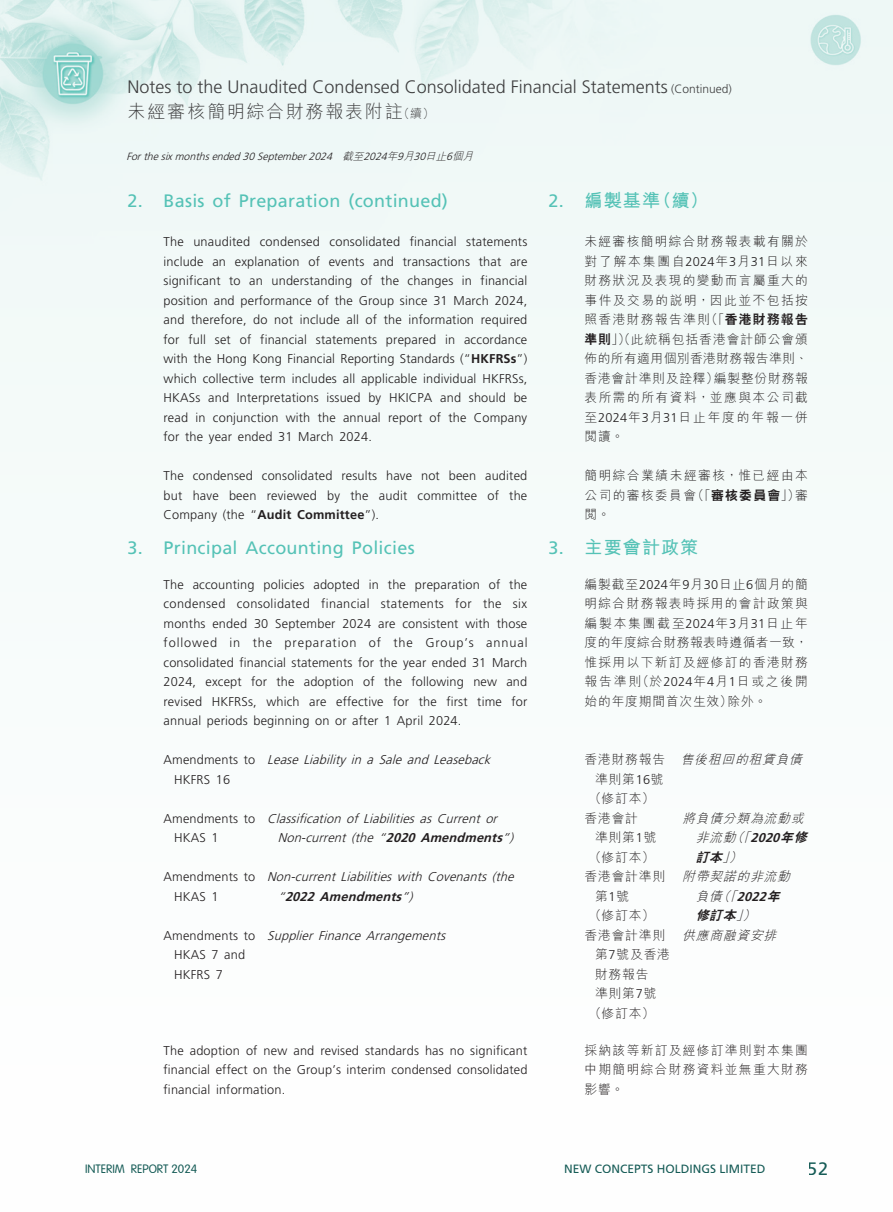
<style>
.page{position:relative;width:893px;height:1212px;background:#fff}
.page>*{position:absolute;margin:0;border:0;box-sizing:border-box;transform-origin:0 0}
.t1{font:300 18px "Frutiger LT Std";color:#3e3e3f}
._03_H1{font:18px "Frutiger LT Std";letter-spacing:.015em;color:#55c2b6}
.t2{font:300 18px "M Hei HK";letter-spacing:.1em;color:#3e3e3f}
._03_H1-2{font:700 18px "M Hei HK";letter-spacing:.065em;color:#55c2b6}
.t3{font:18px "Frutiger LT Std";color:#185d58}
._12___P2{font:300 12.75px/19.5px "Frutiger LT Std";letter-spacing:.015em;color:#231f20;text-align:justify}
._01_Body_Text{font:300 12.75px/19.5px "Frutiger LT Std";letter-spacing:.015em;color:#231f20;text-align:justify}
._12___P2-2{font:300 12.75px/19.5px "M Hei HK";letter-spacing:.115em;color:#231f20;text-align:justify}
._15_Table_Stub{font:italic 300 12.75px/19.5px "Frutiger LT Std";color:#231f20}
._01_Body_Text-2{font:300 12.75px/19.5px "M Hei HK";letter-spacing:.1em;color:#231f20;text-align:justify}
._15_Table_Stub-2{font:300 12.75px/19.5px "Frutiger LT Std";letter-spacing:.015em;color:#231f20}
._15_Table_Stub-3{font:300 12.75px "M Hei HK";letter-spacing:.065em;color:#231f20}
._15_Table_Stub-4{font:italic 300 12.75px/19.5px "M Hei HK";color:#231f20}
.t4{font:12px "Frutiger LT Std";color:#185d58}
.t5{font:300 12px "VAG Rounded Std";color:#185d58}
.t6{font:italic 300 10.5px "Frutiger LT Std";color:#231f20}
.s1{font-size:12px}
.s2{font-family:"M Hei HK"}
.s3{font-weight:700}
.s4{font-family:"Frutiger LT Std";font-weight:400}
.s5{font-family:"Frutiger LT Std"}
.s6{font-family:"C Hei 2 HK";font-weight:800}
.s7{font-family:"Frutiger LT Std";font-weight:700}
</style>
<div class="page">
<img style="left:0;top:0;width:893px;height:452px">
<h1 class="t1" style="left:128px;top:76px;width:606px">Notes to the Unaudited Condensed Consolidated Financial Statements <span class="s1">(Continued)</span></h1>
<h1 class="t2" style="left:128px;top:99px;width:308px">未經審核簡明綜合財務報表附註<span class="s1">（續）</span></h1>
<p class="t6" style="left:126px;top:151px;width:352px">Forthesixmonthsended30September2024 <span class="s2">截至</span>2024<span class="s2">年</span>9<span class="s2">月</span>30<span class="s2">日止</span>6<span class="s2">個月</span></p>
<p class="_03_H1" style="left:128px;top:191px;width:322px">2. Basis of Preparation (continued)</p>
<p class="_12___P2" style="left:164px;top:232px;width:365px">The unaudited condensed consolidated financial statements include an explanation of events and transactions that are significant to an understanding of the changes in financial position and performance of the Group since 31 March 2024, and therefore, do not include all of the information required for full set of financial statements prepared in accordance with the Hong Kong Financial Reporting Standards (“<span class="s3">HKFRSs</span>”) which collective term includes all applicable individual HKFRSs, HKASs and Interpretations issued by HKICPA and should be read in conjunction with the annual report of the Company for the year ended 31 March 2024.</p>
<p class="_12___P2" style="left:164px;top:466px;width:365px">The condensed consolidated results have not been audited but have been reviewed by the audit committee of the Company (the “<span class="s3">Audit Committee</span>”).</p>
<p class="_03_H1" style="left:128px;top:537px;width:289px">3. Principal Accounting Policies</p>
<p class="_01_Body_Text" style="left:164px;top:574px;width:365px">The accounting policies adopted in the preparation of the condensed consolidated financial statements for the six months ended 30 September 2024 are consistent with those followed in the preparation of the Group’s annual consolidated financial statements for the year ended 31 March 2024, except for the adoption of the following new and revised HKFRSs, which are effective for the first time for annual periods beginning on or after 1 April 2024.</p>
<p class="_15_Table_Stub-2" style="left:174px;top:750px;width:83px;text-indent:-10px">Amendments to<br>HKFRS 16</p>
<p class="_15_Table_Stub" style="left:267px;top:750px;width:228px">Lease Liability in a Sale and Leaseback</p>
<p class="_15_Table_Stub-2" style="left:174px;top:808px;width:83px;text-indent:-10px">Amendments to<br>HKAS 1</p>
<p class="_15_Table_Stub" style="left:278px;top:808px;width:241px;text-indent:-10px">Classification of Liabilities as Current or<br>Non-current (the “<span class="s3">2020 Amendments</span>”)</p>
<p class="_15_Table_Stub-2" style="left:174px;top:867px;width:83px;text-indent:-10px">Amendments to<br>HKAS 1</p>
<p class="_15_Table_Stub" style="left:278px;top:867px;width:241px;text-indent:-10px">Non-current Liabilities with Covenants (the “<span class="s3">2022 Amendments</span>”)</p>
<p class="_15_Table_Stub-2" style="left:174px;top:925px;width:83px;text-indent:-10px">Amendments to<br>HKAS 7 and<br>HKFRS 7</p>
<p class="_15_Table_Stub" style="left:267px;top:925px;width:183px">Supplier Finance Arrangements</p>
<p class="_01_Body_Text" style="left:164px;top:1041px;width:365px">The adoption of new and revised standards has no significant financial effect on the Group’s interim condensed consolidated financial information.</p>
<p class="_03_H1-2" style="left:549px;top:188px;width:161px"><span class="s4">2.</span> 編製基準（續）</p>
<p class="_12___P2-2" style="left:585px;top:231px;width:225px">未經審核簡明綜合財務報表載有關於對了解本集團自<span class="s5">2024</span>年<span class="s5">3</span>月<span class="s5">31</span>日以來財務狀況及表現的變動而言屬重大的事件及交易的說明，因此並不包括按照香港財務報告準則（「<span class="s6">香港財務報告準則</span>」）（此統稱包括香港會計師公會頒佈的所有適用個別香港財務報告準則、香港會計準則及詮釋）編製整份財務報表所需的所有資料，並應與本公司截至<span class="s5">2024</span>年<span class="s5">3</span>月<span class="s5">31</span>日止年度的年報一併閱讀。</p>
<p class="_12___P2-2" style="left:585px;top:465px;width:225px">簡明綜合業績未經審核，惟已經由本公司的審核委員會（「<span class="s6">審核委員會</span>」）審閱。</p>
<p class="_03_H1-2" style="left:549px;top:534px;width:151px"><span class="s4">3.</span> 主要會計政策</p>
<p class="_01_Body_Text-2" style="left:585px;top:573px;width:225px">編製截至<span class="s5">2024</span>年<span class="s5">9</span>月<span class="s5">30</span>日止<span class="s5">6</span>個月的簡明綜合財務報表時採用的會計政策與編製本集團截至<span class="s5">2024</span>年<span class="s5">3</span>月<span class="s5">31</span>日止年度的年度綜合財務報表時遵循者一致，惟採用以下新訂及經修訂的香港財務報告準則（於<span class="s5">2024</span>年<span class="s5">4</span>月<span class="s5">1</span>日或之後開始的年度期間首次生效）除外。</p>
<p class="_15_Table_Stub-3" style="left:585px;top:750px;width:82px">香港財務報告</p>
<p class="_15_Table_Stub-3" style="left:595px;top:770px;width:70px">準則第<span class="s5">16</span>號</p>
<p class="_15_Table_Stub-3" style="left:589px;top:789px;width:67px">（修訂本）</p>
<p class="_15_Table_Stub-3" style="left:585px;top:809px;width:55px">香港會計</p>
<p class="_15_Table_Stub-3" style="left:595px;top:828px;width:63px">準則第<span class="s5">1</span>號</p>
<p class="_15_Table_Stub-3" style="left:589px;top:848px;width:67px">（修訂本）</p>
<p class="_15_Table_Stub-3" style="left:585px;top:867px;width:82px">香港會計準則</p>
<p class="_15_Table_Stub-3" style="left:595px;top:887px;width:36px">第<span class="s5">1</span>號</p>
<p class="_15_Table_Stub-3" style="left:589px;top:906px;width:67px">（修訂本）</p>
<p class="_15_Table_Stub-3" style="left:585px;top:926px;width:82px">香港會計準則</p>
<p class="_15_Table_Stub-3" style="left:595px;top:945px;width:76px">第<span class="s5">7</span>號及香港</p>
<p class="_15_Table_Stub-3" style="left:595px;top:965px;width:55px">財務報告</p>
<p class="_15_Table_Stub-3" style="left:595px;top:984px;width:63px">準則第<span class="s5">7</span>號</p>
<p class="_15_Table_Stub-3" style="left:589px;top:1004px;width:67px">（修訂本）</p>
<p class="_15_Table_Stub-4" style="left:681px;top:749px;width:127px">售後租回的租賃負債</p>
<p class="_15_Table_Stub-4" style="left:696px;top:807px;width:117px;text-indent:-14px">將負債分類為流動或非流動（「<span class="s7">2020</span><span class="s6">年修訂本</span>」）</p>
<p class="_15_Table_Stub-4" style="left:696px;top:866px;width:100px;text-indent:-14px">附帶契諾的非流動負債（「<span class="s7">2022</span><span class="s6">年修訂本</span>」）</p>
<p class="_15_Table_Stub-4" style="left:682px;top:924px;width:100px">供應商融資安排</p>
<p class="_01_Body_Text-2" style="left:585px;top:1040px;width:225px">採納該等新訂及經修訂準則對本集團中期簡明綜合財務資料並無重大財務影響。</p>
<p class="t5" style="left:85px;top:1162px;width:114px">INTERIM REPORT 2024</p>
<p class="t4" style="left:564px;top:1161px;width:203px">NEW CONCEPTS HOLDINGS LIMITED</p>
<h1 class="t3" style="left:808px;top:1158px;width:22px">52</h1>
</div>
